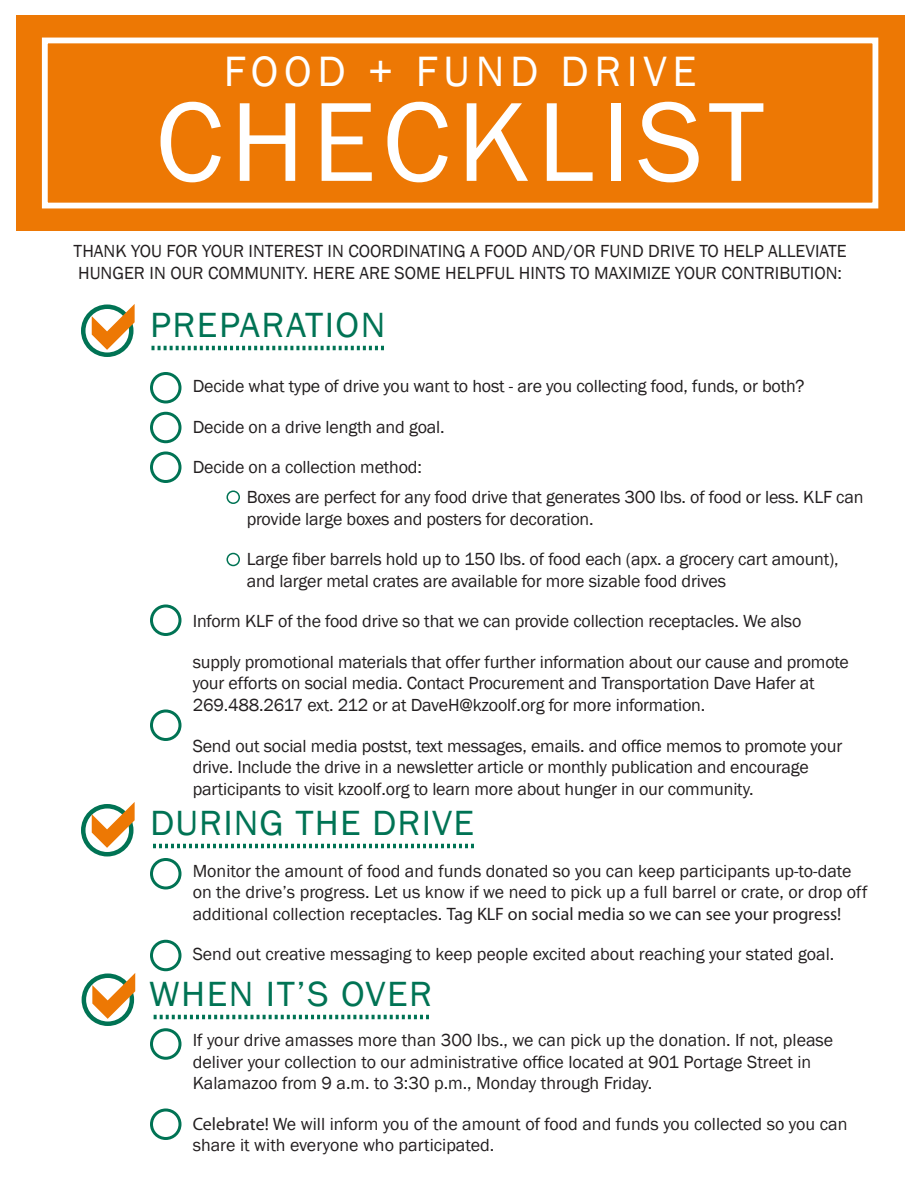
<style>
.page{position:relative;width:918px;height:1188px;background:#fff}
.page>*{position:absolute;margin:0;border:0;box-sizing:border-box;transform-origin:0 0}
.t1{font:116.4px "Franklin Gothic";letter-spacing:.06em;color:#fff}
.t2{font:43.65px "Franklin Gothic";letter-spacing:.13em;color:#fff}
.t3{font:36px "Franklin Gothic";letter-spacing:.035em;color:#007354;scale:1.04 1}
.t4{font:18px/21.6px "Franklin Gothic";letter-spacing:-.01em;color:#231f20}
.s1{font-family:"Myriad Pro"}
</style>
<div class="page">
<div style="left:81px;top:804px;width:53px;height:52px;border:4px solid #007354;border-radius:50%"></div>
<div style="left:16px;top:16px;width:889px;height:215px;background:#ed7804"></div>
<div style="left:42px;top:38px;width:836px;height:170px;border:6px solid #fff"></div>
<div style="left:81px;top:304px;width:53px;height:53px;border:4px solid #007354;border-radius:50%"></div>
<svg style="left:152px;top:346px;width:232px;height:4px"></svg>
<div style="left:150px;top:372px;width:32px;height:32px;border:3px solid #007354;border-radius:50%"></div>
<div style="left:150px;top:412px;width:32px;height:31px;border:3px solid #007354;border-radius:50%"></div>
<div style="left:150px;top:452px;width:32px;height:31px;border:3px solid #007354;border-radius:50%"></div>
<div style="left:226px;top:490px;width:14px;height:14px;border:2px solid #007354;border-radius:50%"></div>
<div style="left:226px;top:553px;width:14px;height:13px;border:2px solid #007354;border-radius:50%"></div>
<div style="left:150px;top:604px;width:32px;height:32px;border:3px solid #007354;border-radius:50%"></div>
<div style="left:150px;top:710px;width:32px;height:31px;border:3px solid #007354;border-radius:50%"></div>
<svg style="left:153px;top:844px;width:321px;height:4px"></svg>
<div style="left:150px;top:858px;width:32px;height:32px;border:3px solid #007354;border-radius:50%"></div>
<div style="left:150px;top:940px;width:32px;height:31px;border:3px solid #007354;border-radius:50%"></div>
<div style="left:82px;top:974px;width:52px;height:52px;border:4px solid #007354;border-radius:50%"></div>
<svg style="left:154px;top:1015px;width:275px;height:4px"></svg>
<div style="left:150px;top:1028px;width:32px;height:32px;border:3px solid #007354;border-radius:50%"></div>
<div style="left:150px;top:1108px;width:32px;height:32px;border:3px solid #007354;border-radius:50%"></div>
<svg style="left:92px;top:804px;width:42px;height:44px"></svg>
<svg style="left:92px;top:304px;width:42px;height:46px"></svg>
<svg style="left:92px;top:973px;width:43px;height:46px"></svg>
<p class="t2" style="left:224px;top:45px;width:474px">FOOD + FUND DRIVE</p>
<p class="t1" style="left:156px;top:70px;width:610px">CHECKLIST</p>
<p class="t4" style="left:74px;top:241px;width:774px">THANK YOU FOR YOUR INTEREST IN COORDINATING A FOOD AND/OR FUND DRIVE TO HELP ALLEVIATE<br>HUNGER IN OUR COMMUNITY. HERE ARE SOME HELPFUL HINTS TO MAXIMIZE YOUR CONTRIBUTION:</p>
<p class="t3" style="left:150px;top:302px;width:228px">PREPARATION</p>
<p class="t4" style="left:193px;top:376px;width:613px">Decide what type of drive you want to host - are you collecting food, funds, or both?</p>
<p class="t4" style="left:193px;top:416px;width:253px">Decide on a drive length and goal.</p>
<p class="t4" style="left:193px;top:457px;width:231px">Decide on a collection method:</p>
<p class="t4" style="left:247px;top:487px;width:618px">Boxes are perfect for any food drive that generates 300 lbs. of food or less. KLF can</p>
<p class="t4" style="left:247px;top:508px;width:349px">provide large boxes and posters for decoration.</p>
<p class="t4" style="left:247px;top:549px;width:594px">Large fiber barrels hold up to 150 lbs. of food each (apx. a grocery cart amount),</p>
<p class="t4" style="left:247px;top:570px;width:481px">and larger metal crates are available for more sizable food drives</p>
<p class="t4" style="left:193px;top:611px;width:610px">Inform KLF of the food drive so that we can provide collection receptacles. We also</p>
<p class="t4" style="left:193px;top:651px;width:658px">supply promotional materials that offer further information about our cause and promote your efforts on social media. Contact Procurement and Transportation Dave Hafer at<br>269.488.2617 ext. 212 or at DaveH@kzoolf.org for more information.</p>
<p class="t4" style="left:193px;top:735px;width:651px">Send out social media postst, text messages, emails. and office memos to promote your drive. Include the drive in a newsletter article or monthly publication and encourage participants to visit kzoolf.org to learn more about hunger in our community.</p>
<p class="t3" style="left:150px;top:800px;width:313px">DURING THE DRIVE</p>
<p class="t4" style="left:193px;top:860px;width:676px">Monitor the amount of food and funds donated so you can keep participants up-to-date on the drive’s progress. Let us know if we need to pick up a full barrel or crate, or drop off additional collection receptacles. <span class="s1">Tag KLF on social media so we can see your progress!</span></p>
<p class="t4" style="left:193px;top:944px;width:643px">Send out creative messaging to keep people excited about reaching your stated goal.</p>
<p class="t3" style="left:149px;top:971px;width:274px">WHEN IT’S OVER</p>
<p class="t4" style="left:193px;top:1030px;width:642px">If your drive amasses more than 300 lbs., we can pick up the donation. If not, please deliver your collection to our administrative office located at 901 Portage Street in<br>Kalamazoo from 9 a.m. to 3:30 p.m., Monday through Friday.</p>
<p class="t4" style="left:193px;top:1113px;width:656px"><span class="s1">Celebrate!</span> We will inform you of the amount of food and funds you collected so you can share it with everyone who participated.</p>
</div>
